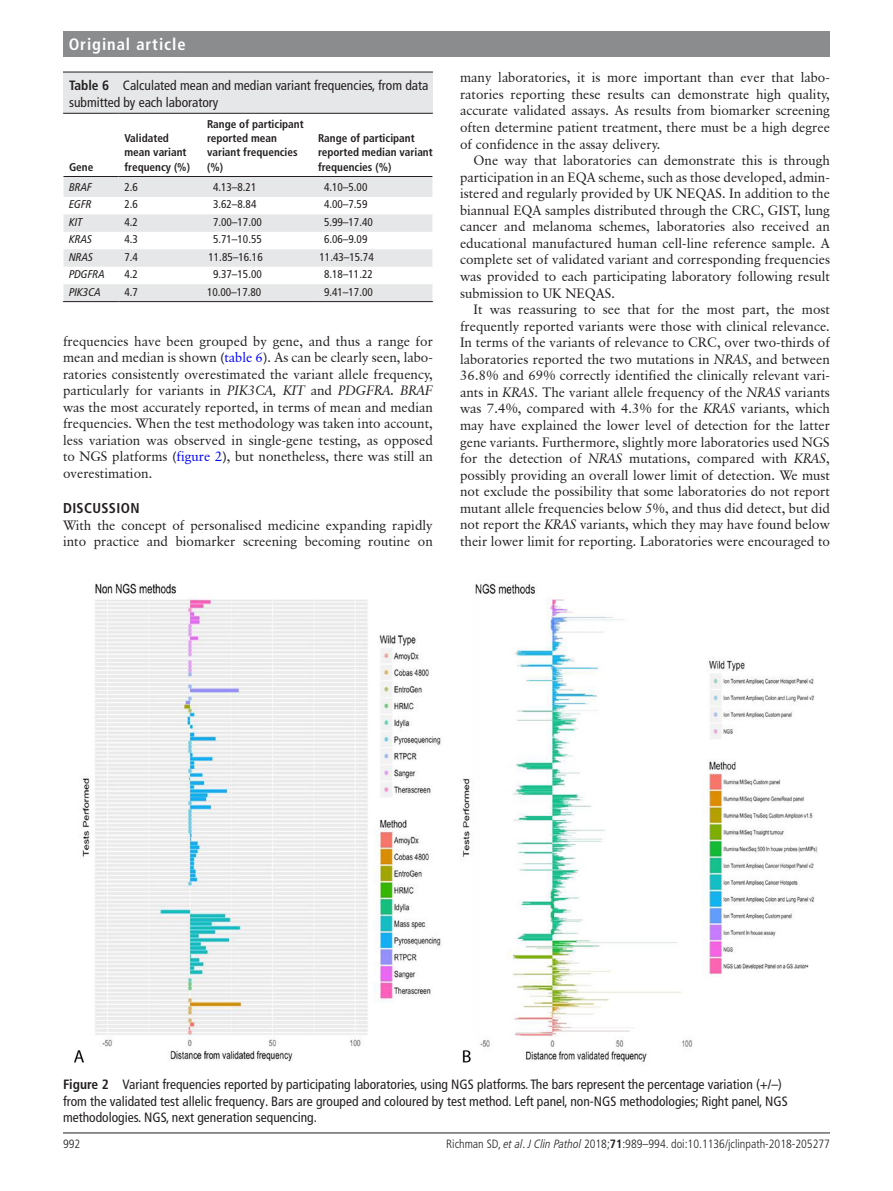
<style>
.page{position:relative;width:893px;height:1191px;background:#fff}
.page>*{position:absolute;margin:0;border:0;box-sizing:border-box;transform-origin:0 0}
.t1{font:700 condensed 16.5px "Frutiger LT Pro";letter-spacing:.055em;color:#fff}
.t2{font:700 condensed 14.25px "Frutiger LT Pro";letter-spacing:.025em;color:#231f20}
.t3{font:13.5px/16.5px "Classical Garamond BT";color:#231f20;text-align:justify}
.t4{font:condensed 13.5px/16.5px "Frutiger LT Pro";color:#231f20}
.t5{font:300 condensed 12px "Frutiger LT Pro";color:#231f20}
.t6{font:condensed 11.25px "Frutiger LT Pro";color:#231f20}
.t7{font:700 condensed 11.25px/14.2px "Frutiger LT Pro";color:#231f20}
.t8{font:italic condensed 11.25px "Frutiger LT Pro";color:#231f20}
.s1{font-weight:700}
.s2{color:#00f}
.s3{font-style:italic}
</style>
<div class="page">
<hr style="left:63px;top:1132px;width:767px;height:1px;background:#231f20">
<div style="left:63px;top:31px;width:767px;height:25px;background:#8a8c8e"></div>
<div style="left:63px;top:72px;width:370px;height:230px;background:#e6e7e8"></div>
<hr style="left:63px;top:72px;width:370px;height:1px;background:#231f20">
<svg style="left:64px;top:114px;width:369px;height:170px;fill:#fff"></svg>
<hr style="left:63px;top:113px;width:55px;height:1px;background:#231f20">
<hr style="left:63px;top:176px;width:55px;height:1px;background:#231f20">
<hr style="left:118px;top:113px;width:83px;height:1px;background:#231f20">
<hr style="left:118px;top:176px;width:83px;height:1px;background:#231f20">
<hr style="left:201px;top:113px;width:111px;height:1px;background:#231f20">
<hr style="left:201px;top:176px;width:111px;height:1px;background:#231f20">
<hr style="left:312px;top:113px;width:121px;height:1px;background:#231f20">
<hr style="left:312px;top:176px;width:121px;height:1px;background:#231f20">
<hr style="left:63px;top:301px;width:55px;height:1px;background:#231f20">
<hr style="left:118px;top:301px;width:83px;height:1px;background:#231f20">
<hr style="left:201px;top:301px;width:111px;height:1px;background:#231f20">
<hr style="left:312px;top:301px;width:121px;height:1px;background:#231f20">
<hr style="left:63px;top:114px;width:1px;height:62px;background:#fff">
<svg style="left:63px;top:176px;width:1px;height:125px"></svg>
<img style="left:74px;top:583px;width:744px;height:480px">
<p class="t1" style="left:69px;top:34px;width:118px">Original article</p>
<p class="t4" style="left:69px;top:78px;width:361px"><span class="s1">Table 6</span> Calculated mean and median variant frequencies, from data submitted by each laboratory</p>
<p class="t7" style="left:69px;top:159px;width:26px">Gene</p>
<p class="t7" style="left:124px;top:131px;width:67px">Validated mean variant frequency (%)</p>
<p class="t7" style="left:207px;top:117px;width:98px">Range of participant reported mean variant frequencies (%)</p>
<p class="t7" style="left:318px;top:131px;width:116px">Range of participant reported median variant frequencies (%)</p>
<p class="t8" style="left:69px;top:180px;width:24px">BRAF</p>
<p class="t6" style="left:124px;top:180px;width:15px">2.6</p>
<p class="t6" style="left:213px;top:180px;width:45px">4.13–8.21</p>
<p class="t6" style="left:324px;top:180px;width:45px">4.10–5.00</p>
<p class="t8" style="left:69px;top:198px;width:24px">EGFR</p>
<p class="t6" style="left:124px;top:198px;width:15px">2.6</p>
<p class="t6" style="left:213px;top:198px;width:45px">3.62–8.84</p>
<p class="t6" style="left:324px;top:198px;width:45px">4.00–7.59</p>
<p class="t8" style="left:69px;top:215px;width:15px">KIT</p>
<p class="t6" style="left:124px;top:215px;width:15px">4.2</p>
<p class="t6" style="left:213px;top:215px;width:50px">7.00–17.00</p>
<p class="t6" style="left:324px;top:215px;width:50px">5.99–17.40</p>
<p class="t8" style="left:69px;top:233px;width:25px">KRAS</p>
<p class="t6" style="left:124px;top:233px;width:15px">4.3</p>
<p class="t6" style="left:213px;top:233px;width:50px">5.71–10.55</p>
<p class="t6" style="left:324px;top:233px;width:45px">6.06–9.09</p>
<p class="t8" style="left:69px;top:250px;width:26px">NRAS</p>
<p class="t6" style="left:124px;top:250px;width:15px">7.4</p>
<p class="t6" style="left:208px;top:250px;width:56px">11.85–16.16</p>
<p class="t6" style="left:320px;top:250px;width:56px">11.43–15.74</p>
<p class="t8" style="left:69px;top:268px;width:37px">PDGFRA</p>
<p class="t6" style="left:124px;top:268px;width:15px">4.2</p>
<p class="t6" style="left:213px;top:268px;width:50px">9.37–15.00</p>
<p class="t6" style="left:324px;top:268px;width:50px">8.18–11.22</p>
<p class="t8" style="left:69px;top:285px;width:33px">PIK3CA</p>
<p class="t6" style="left:124px;top:285px;width:15px">4.7</p>
<p class="t6" style="left:207px;top:285px;width:56px">10.00–17.80</p>
<p class="t6" style="left:324px;top:285px;width:50px">9.41–17.00</p>
<p class="t3" style="left:63px;top:333px;width:371px">frequencies have been grouped by gene, and thus a range for mean and median is shown (<span class="s2">table 6</span>). As can be clearly seen, labo&shy;ratories consistently overestimated the variant allele frequency, particularly for variants in <span class="s3">PIK3CA, KIT</span> and <span class="s3">PDGFRA. BRAF </span>was the most accurately reported, in terms of mean and median frequencies. When the test methodology was taken into account, less variation was observed in single-gene testing, as opposed to NGS platforms (<span class="s2">figure 2</span>), but nonetheless, there was still an overestimation.</p>
<p class="t2" style="left:63px;top:500px;width:78px">Discussion</p>
<p class="t3" style="left:63px;top:516px;width:371px">With the concept of personalised medicine expanding rapidly into practice and biomarker screening becoming routine on</p>
<p class="t3" style="left:460px;top:69px;width:371px">many laboratories, it is more important than ever that labo&shy;ratories reporting these results can demonstrate high quality, accurate validated assays. As results from biomarker screening often determine patient treatment, there must be a high degree of confidence in the assay delivery.</p>
<p class="t3" style="left:460px;top:152px;width:371px;text-indent:14px">One way that laboratories can demonstrate this is through participation in an EQA scheme, such as those developed, admin&shy;istered and regularly provided by UK NEQAS. In addition to the biannual EQA samples distributed through the CRC, GIST, lung cancer and melanoma schemes, laboratories also received an educational manufactured human cell-line reference sample. A complete set of validated variant and corresponding frequencies was provided to each participating laboratory following result submission to UK NEQAS.</p>
<p class="t3" style="left:460px;top:301px;width:371px;text-indent:14px">It was reassuring to see that for the most part, the most frequently reported variants were those with clinical relevance.<br>In terms of the variants of relevance to CRC, over two-thirds of laboratories reported the two mutations in <span class="s3">NRAS</span>, and between 36.8% and 69% correctly identified the clinically relevant vari&shy;ants in <span class="s3">KRAS</span>. The variant allele frequency of the <span class="s3">NRAS</span> variants was 7.4%, compared with 4.3% for the <span class="s3">KRAS</span> variants, which may have explained the lower level of detection for the latter gene variants. Furthermore, slightly more laboratories used NGS for the detection of <span class="s3">NRAS</span> mutations, compared with <span class="s3">KRAS</span>, possibly providing an overall lower limit of detection. We must not exclude the possibility that some laboratories do not report mutant allele frequencies below 5%, and thus did detect, but did not report the <span class="s3">KRAS</span> variants, which they may have found below their lower limit for reporting. Laboratories were encouraged to</p>
<p class="t4" style="left:63px;top:1076px;width:726px"><span class="s1">Figure 2</span> Variant frequencies reported by participating laboratories, using NGS platforms. The bars represent the percentage variation (+/–) from the validated test allelic frequency. Bars are grouped and coloured by test method. Left panel, non-NGS methodologies; Right panel, NGS methodologies. NGS, next generation sequencing.</p>
<p class="t5" style="left:63px;top:1136px;width:19px">992</p>
<p class="t5" style="left:446px;top:1136px;width:385px">Richman SD, <span class="s3">et al</span>. <span class="s3">J Clin Pathol</span> 2018;<span class="s1">71</span>:989–994. doi:10.1136/jclinpath-2018-205277</p>
</div>
